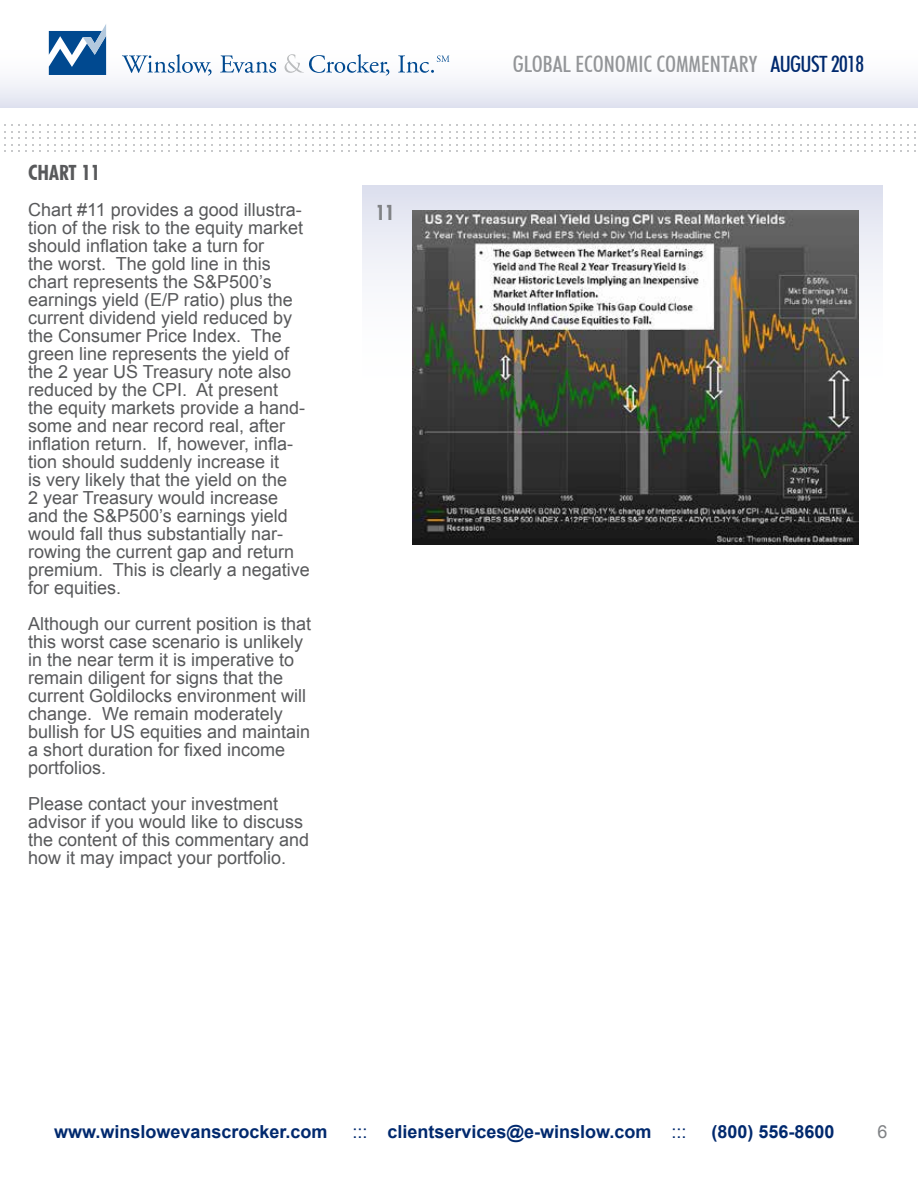
<style>
.page{position:relative;width:918px;height:1188px;background:#fff}
.page>*{position:absolute;margin:0;border:0;box-sizing:border-box;transform-origin:0 0}
.t1{font:500 condensed 22.5px "Futura BT";color:#939598}
.t2{font:700 condensed 21px "Futura BT";color:#58595b}
.t3{font:700 condensed 21px "Futura BT";color:#808285}
.t4{font:18px/18px "Arial";color:#58595b}
.t5{font:700 18px "Arial";color:#00296e}
.t6{font:18px "Arial";color:#808285}
.s1{color:#00296e}
.s2{font-weight:400}
</style>
<div class="page">
<svg style="left:370px;top:124px;width:30px;height:28px"></svg>
<svg style="left:413px;top:124px;width:23px;height:28px"></svg>
<svg style="left:456px;top:124px;width:23px;height:28px"></svg>
<svg style="left:499px;top:124px;width:23px;height:28px"></svg>
<svg style="left:542px;top:124px;width:23px;height:28px"></svg>
<svg style="left:578px;top:124px;width:30px;height:28px"></svg>
<svg style="left:621px;top:124px;width:30px;height:28px"></svg>
<svg style="left:664px;top:124px;width:30px;height:28px"></svg>
<svg style="left:11px;top:124px;width:23px;height:28px"></svg>
<svg style="left:54px;top:124px;width:23px;height:28px"></svg>
<svg style="left:97px;top:124px;width:23px;height:28px"></svg>
<svg style="left:133px;top:124px;width:30px;height:28px"></svg>
<svg style="left:176px;top:124px;width:30px;height:28px"></svg>
<svg style="left:219px;top:124px;width:30px;height:28px"></svg>
<svg style="left:262px;top:124px;width:30px;height:28px"></svg>
<svg style="left:305px;top:124px;width:30px;height:28px"></svg>
<svg style="left:348px;top:124px;width:9px;height:28px"></svg>
<svg style="left:721px;top:124px;width:23px;height:28px"></svg>
<svg style="left:757px;top:124px;width:30px;height:28px"></svg>
<svg style="left:800px;top:124px;width:30px;height:28px"></svg>
<svg style="left:843px;top:124px;width:30px;height:28px"></svg>
<svg style="left:886px;top:124px;width:30px;height:28px"></svg>
<div style="left:0;top:0;width:918px;height:108px;background:linear-gradient(to bottom,#fff,#ebecf5)"></div>
<svg style="left:49px;top:24px;width:57px;height:51px"></svg>
<svg style="left:122px;top:54px;width:90px;height:22px"></svg>
<svg style="left:220px;top:55px;width:56px;height:18px"></svg>
<svg style="left:285px;top:54px;width:104px;height:22px"></svg>
<svg style="left:398px;top:55px;width:51px;height:18px"></svg>
<svg style="left:0;top:0;width:14px;height:108px"></svg>
<svg style="left:363px;top:185px;width:520px;height:360px"></svg>
<img style="left:413px;top:210px;width:445px;height:335px">
<p class="t2" style="left:28px;top:160px;width:73px">CHART 11</p>
<p class="t4" style="left:28px;top:201px;width:283px">Chart #11 provides a good illustra&shy;tion of the risk to the equity market should inflation take a turn for<br>the worst. The gold line in this chart represents the S&amp;P500’s earnings yield (E/P ratio) plus the current dividend yield reduced by the Consumer Price Index. The green line represents the yield of the 2 year US Treasury note also reduced by the CPI. At present<br>the equity markets provide a hand&shy;some and near record real, after inflation return. If, however, infla&shy;tion should suddenly increase it<br>is very likely that the yield on the<br>2 year Treasury would increase and the S&amp;P500’s earnings yield would fall thus substantially nar&shy;rowing the current gap and return premium. This is clearly a negative for equities.</p>
<p class="t4" style="left:28px;top:615px;width:285px">Although our current position is that this worst case scenario is unlikely in the near term it is imperative to remain diligent for signs that the current Goldilocks environment will change. We remain moderately bullish for US equities and maintain a short duration for fixed income portfolios.</p>
<p class="t4" style="left:28px;top:795px;width:283px">Please contact your investment advisor if you would like to discuss the content of this commentary and how it may impact your portfolio.</p>
<p class="t3" style="left:376px;top:200px;width:20px">11</p>
<p class="t1" style="left:513px;top:51px;width:353px">GLOBAL ECONOMIC COMMENTARY <span class="s1">AUGUST 2018</span></p>
<p class="t5" style="left:54px;top:1120px;width:275px">www.winslowevanscrocker.com</p>
<p class="t5" style="left:352px;top:1120px;width:336px"><span class="s2">:::</span> clientservices@e-winslow.com <span class="s2">:::</span></p>
<p class="t5" style="left:711px;top:1120px;width:125px">(800) 556-8600</p>
<p class="t6" style="left:878px;top:1120px;width:12px">6</p>
</div>
